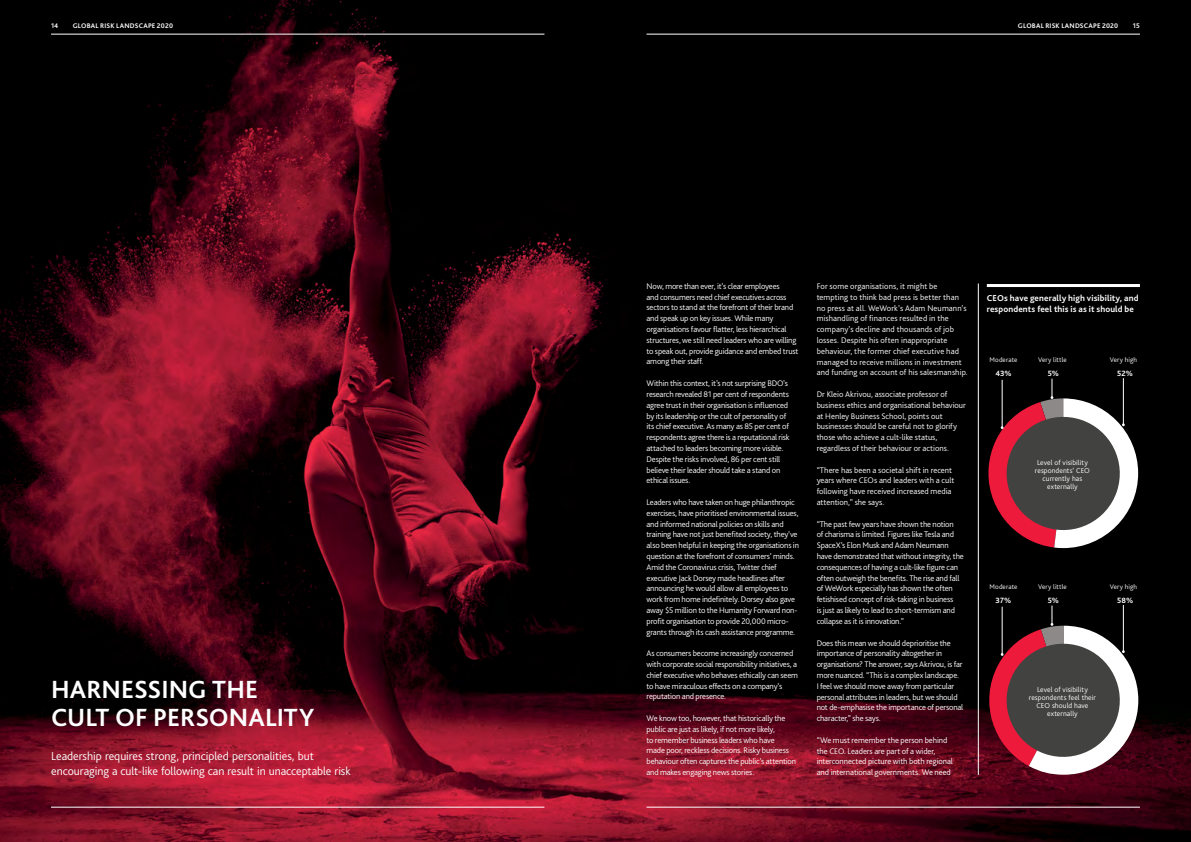
<style>
.page{position:relative;width:1191px;height:842px;background:#fff}
.page>*{position:absolute;margin:0;border:0;box-sizing:border-box;transform-origin:0 0}
.t1{font:700 26px/28px "Bliss Pro";color:#fff}
.t2{font:300 12px/14.4px "Bliss Pro";letter-spacing:-.005em;color:#fff}
.t3{font:700 9px/11px "Bliss Pro";letter-spacing:.01em;color:#fff}
.t4{font:300 8.5px/10.8px "Bliss Pro";letter-spacing:-.015em;color:#fff}
.t5{font:300 8.5px/10.8px "Bliss Pro";letter-spacing:.01em;color:#fff}
.t6{font:700 8px "Bliss Pro";letter-spacing:.01em;color:#fff}
.t7{font:300 7.5px/8px "Bliss Pro";letter-spacing:.01em;color:#fff;text-align:center}
.t8{font:300 7px "Bliss Pro";letter-spacing:.01em;color:#fff}
.t9{font:700 7px "Bliss Pro";letter-spacing:.025em;color:#fff}
</style>
<div class="page">
<img style="left:0;top:0;width:1191px;height:842px">
<hr style="left:986px;top:284px;width:154px;height:3px;background:#fff">
<hr style="left:1123px;top:378px;width:1px;height:47px;background:#fff">
<svg style="left:984px;top:379px;width:154px;height:169px;background:#604649"></svg>
<svg style="left:979px;top:605px;width:159px;height:170px"></svg>
<hr style="left:978px;top:283px;width:1px;height:492px;background:#fff">
<hr style="left:51px;top:34px;width:493px;height:1px;background:#fff">
<hr style="left:51px;top:807px;width:493px;height:1px;background:#fff">
<hr style="left:646px;top:34px;width:494px;height:1px;background:#fff">
<hr style="left:646px;top:807px;width:494px;height:1px;background:#fff">
<p class="t9" style="left:51px;top:22px;width:9px">14</p>
<p class="t9" style="left:73px;top:22px;width:102px">GLOBAL RISK LANDSCAPE 2020</p>
<p class="t9" style="left:1018px;top:22px;width:102px">GLOBAL RISK LANDSCAPE 2020</p>
<p class="t9" style="left:1133px;top:22px;width:8px">15</p>
<h1 class="t1" style="left:51px;top:675px;width:264px">HARNESSING THE<br>CULT OF PERSONALITY</h1>
<h2 class="t2" style="left:51px;top:749px;width:301px">Leadership requires strong, principled personalities, but encouraging a cult-like following can result in unacceptable risk</h2>
<p class="t4" style="left:646px;top:280px;width:153px">Now, more than ever, it’s clear employees<br>and consumers need chief executives across sectors to stand at the forefront of their brand and speak up on key issues. While many organisations favour flatter, less hierarchical structures, we still need leaders who are willing to speak out, provide guidance and embed trust among their staff.</p>
<p class="t4" style="left:646px;top:378px;width:145px">Within this context, it’s not surprising BDO’s research revealed 81 per cent of respondents agree trust in their organisation is influenced by its leadership or the cult of personality of its chief executive. As many as 85 per cent of respondents agree there is a reputational risk attached to leaders becoming more visible.<br>Despite the risks involved, 86 per cent still believe their leader should take a stand on ethical issues.</p>
<p class="t4" style="left:646px;top:496px;width:154px">Leaders who have taken on huge philanthropic exercises, have prioritised environmental issues, and informed national policies on skills and training have not just benefited society, they’ve also been helpful in keeping the organisations in question at the forefront of consumers’ minds.<br>Amid the Coronavirus crisis, Twitter chief executive Jack Dorsey made headlines after announcing he would allow all employees to work from home indefinitely. Dorsey also gave away $5 million to the Humanity Forward non&shy;profit organisation to provide 20,000 micro&shy;grants through its cash assistance programme.</p>
<p class="t4" style="left:646px;top:648px;width:153px">As consumers become increasingly concerned with corporate social responsibility initiatives, a chief executive who behaves ethically can seem to have miraculous effects on a company’s reputation and presence.</p>
<p class="t4" style="left:646px;top:712px;width:151px">We know too, however, that historically the public are just as likely, if not more likely,<br>to remember business leaders who have<br>made poor, reckless decisions. Risky business behaviour often captures the public’s attention and makes engaging news stories.</p>
<p class="t5" style="left:816px;top:281px;width:153px">For some organisations, it might be tempting to think bad press is better than no press at all. WeWork’s Adam Neumann’s mishandling of finances resulted in the company’s decline and thousands of job losses. Despite his often inappropriate behaviour, the former chief executive had managed to receive millions in investment and funding on account of his salesmanship.</p>
<p class="t4" style="left:816px;top:389px;width:151px">Dr Kleio Akrivou, associate professor of business ethics and organisational behaviour at Henley Business School, points out businesses should be careful not to glorify those who achieve a cult-like status, regardless of their behaviour or actions.</p>
<p class="t4" style="left:816px;top:464px;width:139px">“There has been a societal shift in recent years where CEOs and leaders with a cult following have received increased media attention,” she says.</p>
<p class="t4" style="left:816px;top:518px;width:149px">“The past few years have shown the notion<br>of charisma is limited. Figures like Tesla and SpaceX’s Elon Musk and Adam Neumann have demonstrated that without integrity, the consequences of having a cult-like figure can often outweigh the benefits. The rise and fall of WeWork especially has shown the often fetishised concept of risk-taking in business<br>is just as likely to lead to short-termism and collapse as it is innovation.”</p>
<p class="t4" style="left:816px;top:637px;width:148px">Does this mean we should deprioritise the importance of personality altogether in organisations? The answer, says Akrivou, is far more nuanced. “This is a complex landscape.<br>I feel we should move away from particular personal attributes in leaders, but we should not de-emphasise the importance of personal character,” she says.</p>
<p class="t4" style="left:816px;top:734px;width:138px">“We must remember the person behind the CEO. Leaders are part of a wider, interconnected picture with both regional and international governments. We need</p>
<p class="t3" style="left:986px;top:292px;width:153px">CEOs have generally high visibility, and respondents feel this is as it should be</p>
<p class="t8" style="left:989px;top:356px;width:29px">Moderate</p>
<p class="t8" style="left:1038px;top:356px;width:30px">Very little</p>
<p class="t6" style="left:995px;top:368px;width:18px">43%</p>
<p class="t6" style="left:1047px;top:368px;width:13px">5%</p>
<p class="t8" style="left:1109px;top:356px;width:29px">Very high</p>
<p class="t6" style="left:1117px;top:368px;width:17px">52%</p>
<p class="t7" style="left:1035px;top:459px;width:56px">Level of visibility respondents’ CEO currently has externally</p>
<p class="t8" style="left:989px;top:582px;width:29px">Moderate</p>
<p class="t8" style="left:1038px;top:582px;width:30px">Very little</p>
<p class="t6" style="left:995px;top:595px;width:17px">37%</p>
<p class="t6" style="left:1047px;top:595px;width:13px">5%</p>
<p class="t8" style="left:1109px;top:582px;width:29px">Very high</p>
<p class="t6" style="left:1117px;top:595px;width:18px">58%</p>
<p class="t7" style="left:1029px;top:685px;width:69px">Level of visibility respondents feel their<br>CEO should have externally</p>
</div>
